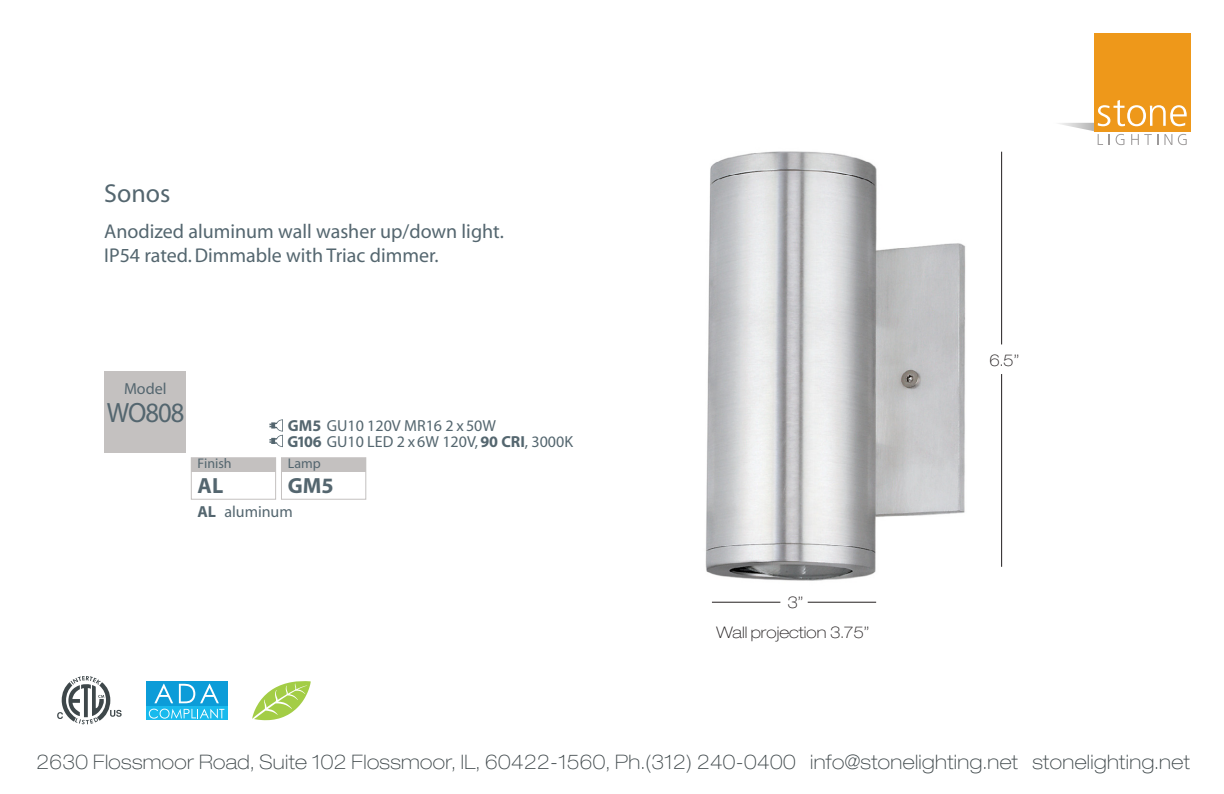
<style>
.page{position:relative;width:1224px;height:794px;background:#fff}
.page>*{position:absolute;margin:0;border:0;box-sizing:border-box;transform-origin:0 0}
.t1{font:28px "Myriad";letter-spacing:-.04em;color:#54666f;scale:.95 1}
.t2{font:26px "Myriad";color:#54666f}
.t3{font:700 22px "Myriad";color:#54666f}
.t4{font:100 expanded 20px "Helvetica Neue LT Std";letter-spacing:.02em;color:#3e474a}
.t5{font:20px/24px "Myriad";color:#54666f}
.t6{font:16px/16px "Myriad";color:#54666f}
.t7{font:100 expanded 16px/29.2px "Helvetica Neue LT Std";color:#231f20;text-align:center}
.t8{font:14px "Myriad";color:#54666f}
.s1{font-weight:700}
</style>
<div class="page">
<div style="left:1095px;top:33px;width:96px;height:98px;background:#ee981a"></div>
<svg style="left:1059px;top:100px;width:132px;height:45px"></svg>
<svg style="left:57px;top:676px;width:65px;height:48px"></svg>
<div style="left:146px;top:681px;width:81px;height:24px;background:#0c9cd8"></div>
<svg style="left:146px;top:706px;width:81px;height:14px"></svg>
<svg style="left:149px;top:684px;width:75px;height:34px"></svg>
<svg style="left:252px;top:681px;width:59px;height:39px"></svg>
<img style="left:705px;top:151px;width:261px;height:430px">
<hr style="left:1001px;top:374px;width:1px;height:193px;background:#231f20">
<hr style="left:1001px;top:152px;width:1px;height:192px;background:#231f20">
<hr style="left:808px;top:602px;width:68px;height:1px;background:#231f20">
<hr style="left:712px;top:602px;width:68px;height:1px;background:#231f20">
<div style="left:191px;top:457px;width:85px;height:43px;border:1px solid #c4c1c0"></div>
<div style="left:191px;top:458px;width:85px;height:14px;background:#c4c1c0"></div>
<div style="left:281px;top:457px;width:85px;height:43px;border:1px solid #c4c1c0"></div>
<svg style="left:269px;top:419px;width:14px;height:28px"></svg>
<div style="left:281px;top:458px;width:85px;height:14px;background:#c4c1c0"></div>
<div style="left:104px;top:371px;width:82px;height:81px;background:#c4c1c0"></div>
<h2 class="t2" style="left:104px;top:181px;width:68px">Sonos</h2>
<p class="t5" style="left:104px;top:220px;width:401px">Anodized aluminum wall washer up/down light.<br>IP54 rated. Dimmable with Triac dimmer.</p>
<p class="t6" style="left:124px;top:381px;width:44px">Model</p>
<h1 class="t1" style="left:107px;top:398px;width:83px">WO808</h1>
<p class="t8" style="left:198px;top:457px;width:36px">Finish</p>
<p class="t6" style="left:288px;top:418px;width:287px"><span class="s1">GM5</span> GU10 120V MR16 2 x 50W<br><span class="s1">G106</span> GU10 LED 2 x 6W 120V, <span class="s1">90 CRI</span>, 3000K</p>
<p class="t8" style="left:288px;top:457px;width:34px">Lamp</p>
<p class="t3" style="left:288px;top:474px;width:47px">GM5</p>
<p class="t3" style="left:198px;top:474px;width:27px">AL</p>
<p class="t6" style="left:197px;top:504px;width:97px"><span class="s1">AL</span> aluminum</p>
<p class="t7" style="left:717px;top:588px;width:154px">3”<br>Wall projection 3.75”</p>
<p class="t7" style="left:989px;top:345px;width:31px">6.5”</p>
<p class="t4" style="left:37px;top:749px;width:1155px">2630 Flossmoor Road, Suite 102 Flossmoor, IL, 60422-1560, Ph.(312) 240-0400 info@stonelighting.net stonelighting.net</p>
</div>
